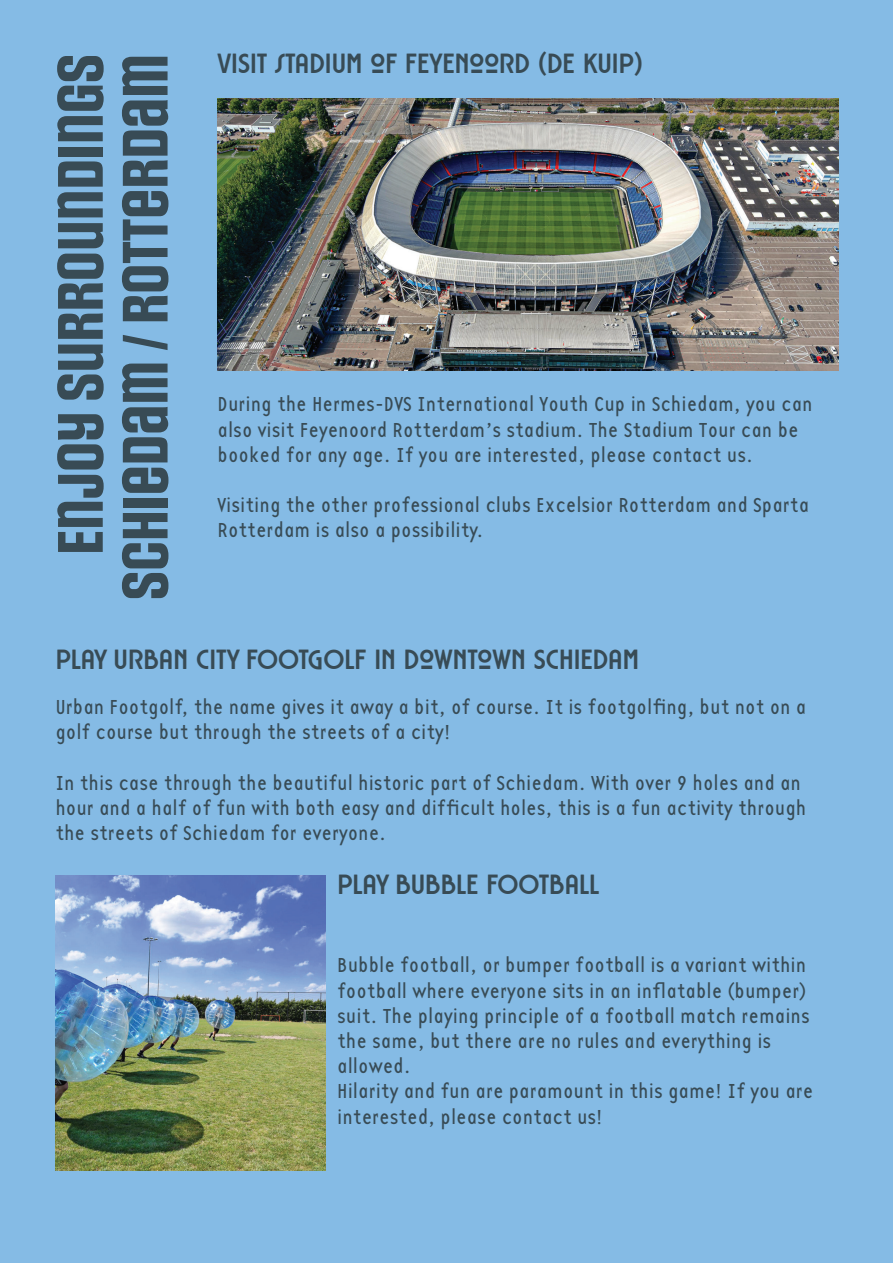
<style>
.page{position:relative;width:893px;height:1263px;background:#85bbe5}
.page>*{position:absolute;margin:0;border:0;box-sizing:border-box;transform-origin:0 0}
.t1{font:700 54px/64.8px "Social Gothic";color:#384b55;text-align:right}
.t2{font:700 27px "Rousseau Deco";color:#384b55}
.t3{font:21px/25.2px "Base 12 Sans OT";color:#384b55}
</style>
<div class="page">
<img style="left:217px;top:98px;width:622px;height:273px">
<img style="left:56px;top:875px;width:269px;height:296px">
<h1 class="t1" style="left:51px;top:600px;width:548px;rotate:-90deg">Enjoy surroundings<br>Schiedam / Rotterdam</h1>
<p class="t2" style="left:217px;top:46px;width:427px">VISIT STADIUM OF FEYENOORD (DE KUIP)</p>
<p class="t3" style="left:217px;top:392px;width:597px">During the Hermes-DVS International Youth Cup in Schiedam, you can also visit Feyenoord Rotterdam’s stadium. The Stadium Tour can be booked for any age. If you are interested, please contact us.</p>
<p class="t3" style="left:217px;top:493px;width:593px">Visiting the other professional clubs Excelsior Rotterdam and Sparta<br>Rotterdam is also a possibility.</p>
<p class="t2" style="left:56px;top:642px;width:585px">PLAY URBAN CITY FOOTGOLF IN DOWNTOWN SCHIEDAM</p>
<p class="t3" style="left:55px;top:694px;width:752px">Urban Footgolf, the name gives it away a bit, of course. It is footgolfing, but not on a golf course but through the streets of a city!</p>
<p class="t3" style="left:55px;top:770px;width:752px">In this case through the beautiful historic part of Schiedam. With over 9 holes and an hour and a half of fun with both easy and difficult holes, this is a fun activity through the streets of Schiedam for everyone.</p>
<p class="t2" style="left:338px;top:868px;width:263px">PLAY BUBBLE FOOTBALL</p>
<p class="t3" style="left:337px;top:953px;width:478px">Bubble football, or bumper football is a variant within football where everyone sits in an inflatable (bumper) suit. The playing principle of a football match remains the same, but there are no rules and everything is allowed.<br>Hilarity and fun are paramount in this game! If you are interested, please contact us!</p>
</div>
